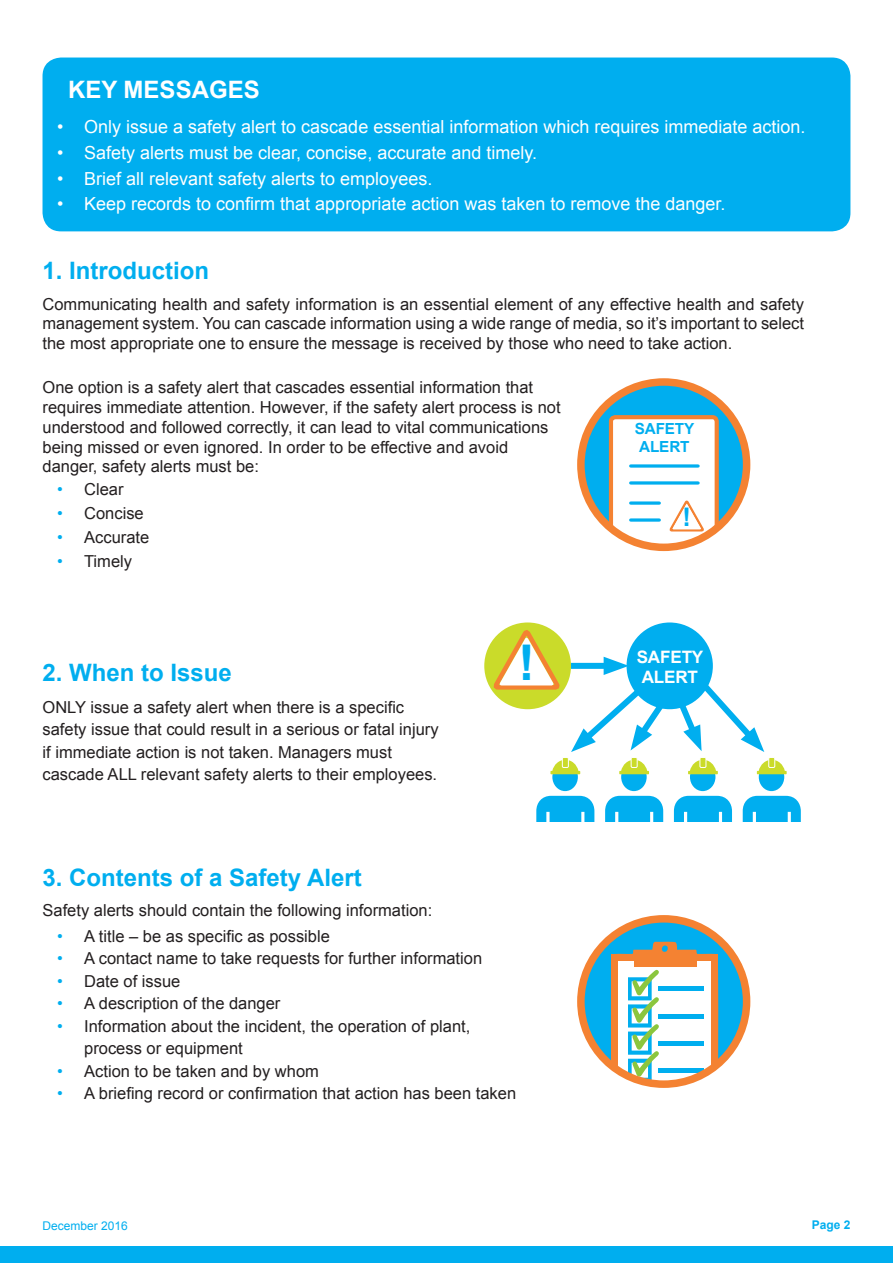
<style>
.page{position:relative;width:893px;height:1263px;background:#fff}
.page>*{position:absolute;margin:0;border:0;box-sizing:border-box;transform-origin:0 0}
.t1{font:700 49.2px "Arial";color:#00aeef}
.t2{font:700 25.65px "Arial";color:#00aeef}
.t3{font:700 24px "Arial";color:#00aeef}
.t4{font:700 24px "Arial";color:#fff}
.t5{font:18px "Arial";color:#fff}
.t6{font:700 17.1px/20.5px "Arial";letter-spacing:-.01em;color:#fff}
.t7{font:16.5px/19.8px "Arial";color:#231f20}
.t8{font:700 15.3px/18.3px "Arial";letter-spacing:-.01em;color:#00aeef}
.t9{font:12px "Arial";color:#00aeef}
.t10{font:700 12px "Arial";color:#00aeef}
.s1{color:#00aeef}
</style>
<div class="page">
<div style="left:0;top:1246px;width:893px;height:17px;background:#00aeef"></div>
<div style="left:43px;top:58px;width:807px;height:173px;background:#00aeef;border-radius:19px"></div>
<svg style="left:581px;top:382px;width:166px;height:165px;background:#21a7d5"></svg>
<svg style="left:609px;top:415px;width:110px;height:132px"></svg>
<div style="left:577px;top:378px;width:173px;height:173px;border:8px solid #f48232;border-radius:50%"></div>
<svg style="left:581px;top:919px;width:166px;height:165px;background:#25a7d1"></svg>
<svg style="left:611px;top:941px;width:108px;height:143px"></svg>
<div style="left:577px;top:915px;width:173px;height:173px;border:8px solid #f48232;border-radius:50%"></div>
<div style="left:484px;top:622px;width:87px;height:87px;background:#cadb2a;border-radius:50%"></div>
<svg style="left:490px;top:627px;width:70px;height:75px"></svg>
<svg style="left:571px;top:657px;width:193px;height:95px"></svg>
<div style="left:626px;top:622px;width:87px;height:87px;background:#00aeef;border-radius:50%"></div>
<div style="left:552px;top:763px;width:26px;height:28px;background:#00aeef;border-radius:50%"></div>
<svg style="left:536px;top:796px;width:58px;height:25px"></svg>
<svg style="left:550px;top:760px;width:30px;height:14px"></svg>
<div style="left:562px;top:757px;width:6px;height:10px;background:#cadb2a"></div>
<div style="left:562px;top:757px;width:7px;height:11px;border:1px solid #fff"></div>
<div style="left:621px;top:763px;width:26px;height:28px;background:#00aeef;border-radius:50%"></div>
<svg style="left:605px;top:796px;width:58px;height:25px"></svg>
<svg style="left:619px;top:760px;width:30px;height:14px"></svg>
<div style="left:631px;top:757px;width:6px;height:10px;background:#cadb2a"></div>
<div style="left:631px;top:757px;width:6px;height:11px;border:1px solid #fff"></div>
<div style="left:690px;top:763px;width:25px;height:28px;background:#00aeef;border-radius:50%"></div>
<svg style="left:674px;top:796px;width:58px;height:25px"></svg>
<svg style="left:688px;top:760px;width:30px;height:14px"></svg>
<div style="left:700px;top:757px;width:6px;height:10px;background:#cadb2a"></div>
<div style="left:700px;top:757px;width:6px;height:11px;border:1px solid #fff"></div>
<div style="left:759px;top:763px;width:25px;height:28px;background:#00aeef;border-radius:50%"></div>
<svg style="left:743px;top:796px;width:58px;height:25px"></svg>
<svg style="left:757px;top:760px;width:30px;height:14px"></svg>
<div style="left:769px;top:757px;width:6px;height:10px;background:#cadb2a"></div>
<div style="left:768px;top:757px;width:7px;height:11px;border:1px solid #fff"></div>
<h3 class="t4" style="left:68px;top:74px;width:193px">KEY MESSAGES</h3>
<p class="t5" style="left:57px;top:115px;width:750px">• Only issue a safety alert to cascade essential information which requires immediate action.</p>
<p class="t5" style="left:57px;top:141px;width:481px">• Safety alerts must be clear, concise, accurate and timely.</p>
<p class="t5" style="left:57px;top:167px;width:377px">• Brief all relevant safety alerts to employees.</p>
<p class="t5" style="left:57px;top:192px;width:670px">• Keep records to confirm that appropriate action was taken to remove the danger.</p>
<h3 class="t3" style="left:43px;top:254px;width:168px">1. Introduction</h3>
<p class="t7" style="left:43px;top:294px;width:763px;text-align:justify">Communicating health and safety information is an essential element of any effective health and safety management system. You can cascade information using a wide range of media, so it’s important to select the most appropriate one to ensure the message is received by those who need to take action.</p>
<p class="t7" style="left:43px;top:378px;width:520px">One option is a safety alert that cascades essential information that requires immediate attention. However, if the safety alert process is not understood and followed correctly, it can lead to vital communications being missed or even ignored. In order to be effective and avoid danger, safety alerts must be:</p>
<p class="t8" style="left:635px;top:420px;width:61px">SAFETY<br>ALERT</p>
<p class="t7" style="left:57px;top:480px;width:68px"><span class="s1">•</span> Clear</p>
<p class="t7" style="left:57px;top:504px;width:88px"><span class="s1">•</span> Concise</p>
<p class="t7" style="left:57px;top:528px;width:94px"><span class="s1">•</span> Accurate</p>
<p class="t7" style="left:57px;top:552px;width:76px"><span class="s1">•</span> Timely</p>
<h3 class="t3" style="left:43px;top:657px;width:191px">2. When to Issue</h3>
<p class="t7" style="left:43px;top:696px;width:398px;line-height:22.5px">ONLY issue a safety alert when there is a specific safety issue that could result in a serious or fatal injury if immediate action is not taken. Managers must cascade ALL relevant safety alerts to their employees.</p>
<h3 class="t3" style="left:43px;top:862px;width:321px">3. Contents of a Safety Alert</h3>
<h2 class="t2" style="left:682px;top:500px;width:10px">!</h2>
<h1 class="t1" style="left:518px;top:630px;width:18px">!</h1>
<p class="t6" style="left:637px;top:647px;width:68px">SAFETY<br>ALERT</p>
<p class="t7" style="left:43px;top:900px;width:391px">Safety alerts should contain the following information:</p>
<p class="t7" style="left:57px;top:926px;width:274px"><span class="s1">•</span> A title – be as specific as possible</p>
<p class="t7" style="left:57px;top:948px;width:427px"><span class="s1">•</span> A contact name to take requests for further information</p>
<p class="t7" style="left:57px;top:971px;width:125px"><span class="s1">•</span> Date of issue</p>
<p class="t7" style="left:57px;top:994px;width:225px"><span class="s1">•</span> A description of the danger</p>
<p class="t7" style="left:84px;top:1015px;width:388px;line-height:22.5px;text-indent:-27px"><span class="s1">•</span> Information about the incident, the operation of plant, process or equipment</p>
<p class="t7" style="left:57px;top:1061px;width:263px"><span class="s1">•</span> Action to be taken and by whom</p>
<p class="t7" style="left:57px;top:1084px;width:460px"><span class="s1">•</span> A briefing record or confirmation that action has been taken</p>
<p class="t9" style="left:43px;top:1217px;width:87px">December 2016</p>
<p class="t10" style="left:812px;top:1217px;width:40px">Page 2</p>
</div>
